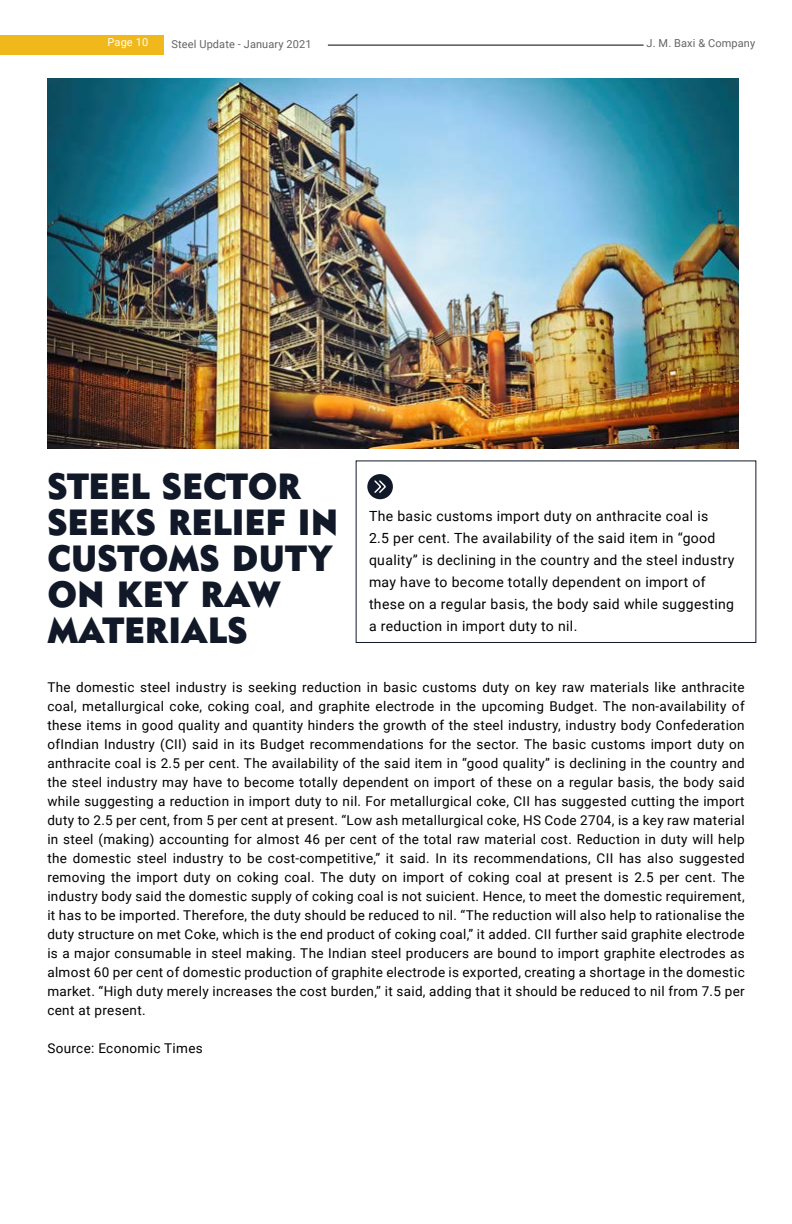
<style>
.page{position:relative;width:792px;height:1224px;background:#fff}
.page>*{position:absolute;margin:0;border:0;box-sizing:border-box;transform-origin:0 0}
.t1{font:700 36px/36px "Nivea";color:#111928}
.t2{font:14px/22px "Roboto";letter-spacing:.025em;color:#000}
.t3{font:13.5px/19px "Roboto";letter-spacing:.025em;color:#000;text-align:justify}
.t4{font:11px "Roboto";letter-spacing:.01em;color:#636466}
.t5{font:11px "Roboto";letter-spacing:.01em;color:#fff}
</style>
<div class="page">
<div style="left:0;top:36px;width:163px;height:19px;background:#f1b81b"></div>
<hr style="left:328px;top:45px;width:316px;height:1px;background:#000">
<img style="left:47px;top:78px;width:692px;height:370px">
<div style="left:356px;top:461px;width:400px;height:182px;border:1px solid #111928"></div>
<div style="left:367px;top:474px;width:26px;height:25px;background:#111928;border-radius:50%"></div>
<svg style="left:374px;top:480px;width:12px;height:13px"></svg>
<p class="t5" style="left:108px;top:34px;width:42px">Page 10</p>
<p class="t4" style="left:172px;top:36px;width:142px">Steel Update - January 2021</p>
<p class="t4" style="left:647px;top:35px;width:110px">J. M. Baxi &amp; Company</p>
<h1 class="t1" style="left:47px;top:466px;width:292px">STEEL SECTOR<br>SEEKS RELIEF IN<br>CUSTOMS DUTY<br>ON KEY RAW<br>MATERIALS</h1>
<p class="t2" style="left:369px;top:504px;width:367px">The basic customs import duty on anthracite coal is<br>2.5 per cent. The availability of the said item in “good quality” is declining in the country and the steel industry may have to become totally dependent on import of these on a regular basis, the body said while suggesting a reduction in import duty to nil.</p>
<p class="t3" style="left:47px;top:677px;width:699px">The domestic steel industry is seeking reduction in basic customs duty on key raw materials like anthracite coal, metallurgical coke, coking coal, and graphite electrode in the upcoming Budget. The non-availability of these items in good quality and quantity hinders the growth of the steel industry, industry body Confederation ofIndian Industry (CII) said in its Budget recommendations for the sector. The basic customs import duty on anthracite coal is 2.5 per cent. The availability of the said item in “good quality” is declining in the country and the steel industry may have to become totally dependent on import of these on a regular basis, the body said while suggesting a reduction in import duty to nil. For metallurgical coke, CII has suggested cutting the import duty to 2.5 per cent, from 5 per cent at present. “Low ash metallurgical coke, HS Code 2704, is a key raw material in steel (making) accounting for almost 46 per cent of the total raw material cost. Reduction in duty will help the domestic steel industry to be cost-competitive,” it said. In its recommendations, CII has also suggested removing the import duty on coking coal. The duty on import of coking coal at present is 2.5 per cent. The industry body said the domestic supply of coking coal is not suicient. Hence, to meet the domestic requirement, it has to be imported. Therefore, the duty should be reduced to nil. “The reduction will also help to rationalise the duty structure on met Coke, which is the end product of coking coal,” it added. CII further said graphite electrode is a major consumable in steel making. The Indian steel producers are bound to import graphite electrodes as almost 60 per cent of domestic production of graphite electrode is exported, creating a shortage in the domestic market. “High duty merely increases the cost burden,” it said, adding that it should be reduced to nil from 7.5 per cent at present.</p>
<p class="t3" style="left:47px;top:1038px;width:157px">Source: Economic Times</p>
</div>
